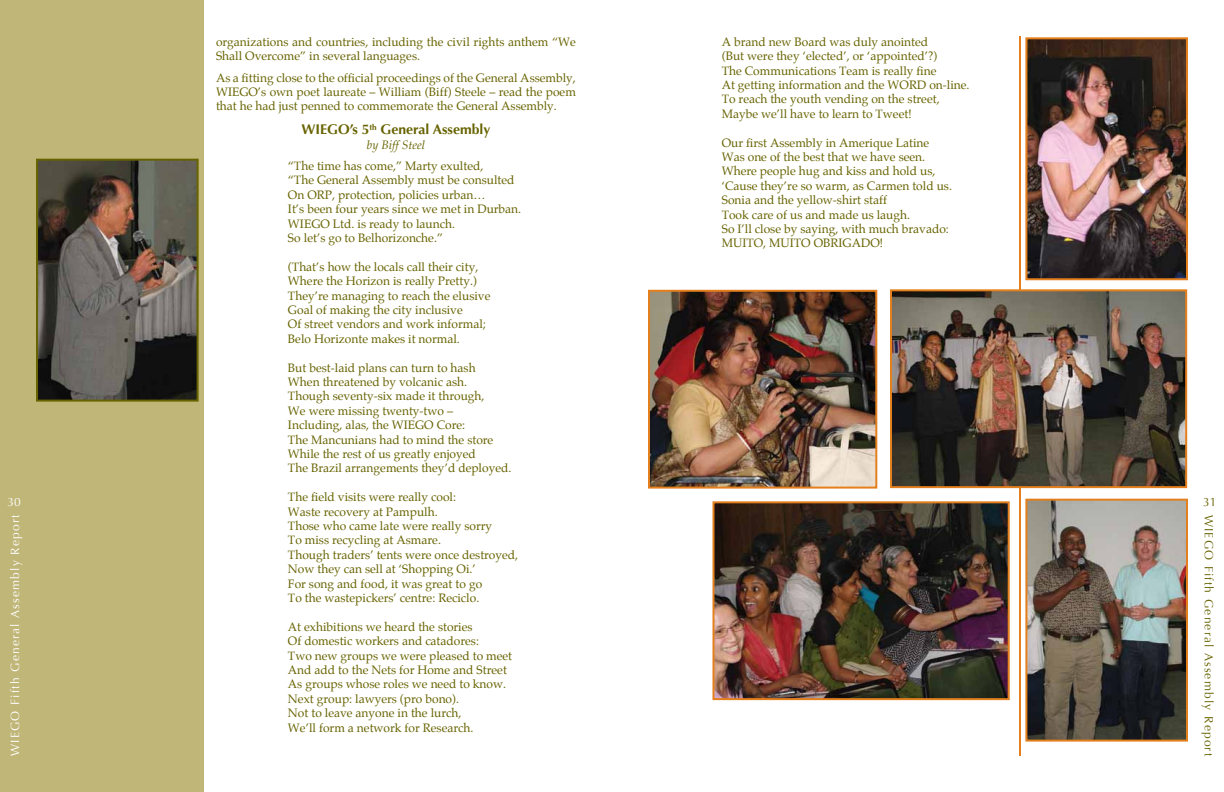
<style>
.page{position:relative;width:1224px;height:792px;background:#fff}
.page>*{position:absolute;margin:0;border:0;box-sizing:border-box;transform-origin:0 0}
.t1{font:700 14px "Optima";color:#676300}
.t2{font:12px/14.4px "Palatino";color:#676300}
.t3{font:12px "Optima";letter-spacing:.1em;color:#fff}
.t4{font:12px "Optima";letter-spacing:.1em;color:#676300}
.t5{font:italic 12px "Palatino";color:#676300}
</style>
<div class="page">
<div style="left:0;top:0;width:204px;height:792px;background:#c0b678"></div>
<hr style="left:1019px;top:36px;width:2px;height:720px;background:#e37f1c">
<img style="left:39px;top:162px;width:157px;height:237px">
<div style="left:36px;top:159px;width:163px;height:243px;border:2px solid #676300"></div>
<img style="left:893px;top:292px;width:291px;height:193px">
<div style="left:890px;top:289px;width:297px;height:199px;border:2px solid #e37f1c"></div>
<img style="left:651px;top:293px;width:223px;height:193px">
<div style="left:648px;top:290px;width:229px;height:199px;border:2px solid #e37f1c"></div>
<img style="left:1028px;top:40px;width:157px;height:237px">
<div style="left:1025px;top:37px;width:163px;height:243px;border:2px solid #e37f1c"></div>
<img style="left:1028px;top:502px;width:157px;height:237px">
<div style="left:1025px;top:499px;width:163px;height:243px;border:2px solid #e37f1c"></div>
<img style="left:716px;top:504px;width:291px;height:193px">
<div style="left:713px;top:501px;width:297px;height:199px;border:2px solid #e37f1c"></div>
<p class="t3" style="left:8px;top:495px;width:15px">30</p>
<p class="t3" style="left:8px;top:756px;width:243px;rotate:-90deg">WIEGO Fifth General Assembly Report</p>
<p class="t2" style="left:216px;top:35px;width:362px">organizations and countries, including the civil rights anthem “We<br>Shall Overcome” in several languages.</p>
<p class="t2" style="left:216px;top:71px;width:361px;text-align:justify">As a fitting close to the official proceedings of the General Assembly, WIEGO’s own poet laureate – William (Biff) Steele – read the poem that he had just penned to commemorate the General Assembly.</p>
<p class="t1" style="left:302px;top:121px;width:190px">WIEGO’s 5<sup>th</sup> General Assembly</p>
<p class="t5" style="left:367px;top:138px;width:60px">by Biff Steel</p>
<p class="t2" style="left:288px;top:159px;width:235px">“The time has come,” Marty exulted,<br>“The General Assembly must be consulted On ORP, protection, policies urban…<br>It’s been four years since we met in Durban.<br>WIEGO Ltd. is ready to launch.<br>So let’s go to Belhorizonche.”</p>
<p class="t2" style="left:288px;top:260px;width:204px">(That’s how the locals call their city, Where the Horizon is really Pretty.)<br>They’re managing to reach the elusive Goal of making the city inclusive<br>Of street vendors and work informal; Belo Horizonte makes it normal.</p>
<p class="t2" style="left:288px;top:361px;width:225px">But best-laid plans can turn to hash<br>When threatened by volcanic ash.<br>Though seventy-six made it through,<br>We were missing twenty-two –<br>Including, alas, the WIEGO Core:<br>The Mancunians had to mind the store While the rest of us greatly enjoyed<br>The Brazil arrangements they’d deployed.</p>
<p class="t2" style="left:288px;top:490px;width:232px">The field visits were really cool:<br>Waste recovery at Pampulh.<br>Those who came late were really sorry<br>To miss recycling at Asmare.<br>Though traders’ tents were once destroyed, Now they can sell at ‘Shopping Oi.’<br>For song and food, it was great to go<br>To the wastepickers’ centre: Reciclo.</p>
<p class="t2" style="left:288px;top:620px;width:226px">At exhibitions we heard the stories<br>Of domestic workers and catadores:<br>Two new groups we were pleased to meet And add to the Nets for Home and Street As groups whose roles we need to know.<br>Next group: lawyers (pro bono).<br>Not to leave anyone in the lurch,<br>We’ll form a network for Research.</p>
<p class="t2" style="left:722px;top:35px;width:249px">A brand new Board was duly anointed<br>(But were they ‘elected’, or ‘appointed’?)<br>The Communications Team is really fine<br>At getting information and the WORD on-line.<br>To reach the youth vending on the street, Maybe we’ll have to learn to Tweet!</p>
<p class="t2" style="left:722px;top:136px;width:232px">Our first Assembly in Amerique Latine Was one of the best that we have seen.<br>Where people hug and kiss and hold us, ‘Cause they’re so warm, as Carmen told us.<br>Sonia and the yellow-shirt staff<br>Took care of us and made us laugh.<br>So I’ll close by saying, with much bravado:<br>MUITO, MUITO OBRIGADO!</p>
<p class="t4" style="left:1203px;top:495px;width:15px">31</p>
<p class="t4" style="left:1216px;top:515px;width:243px;rotate:90deg">WIEGO Fifth General Assembly Report</p>
</div>
